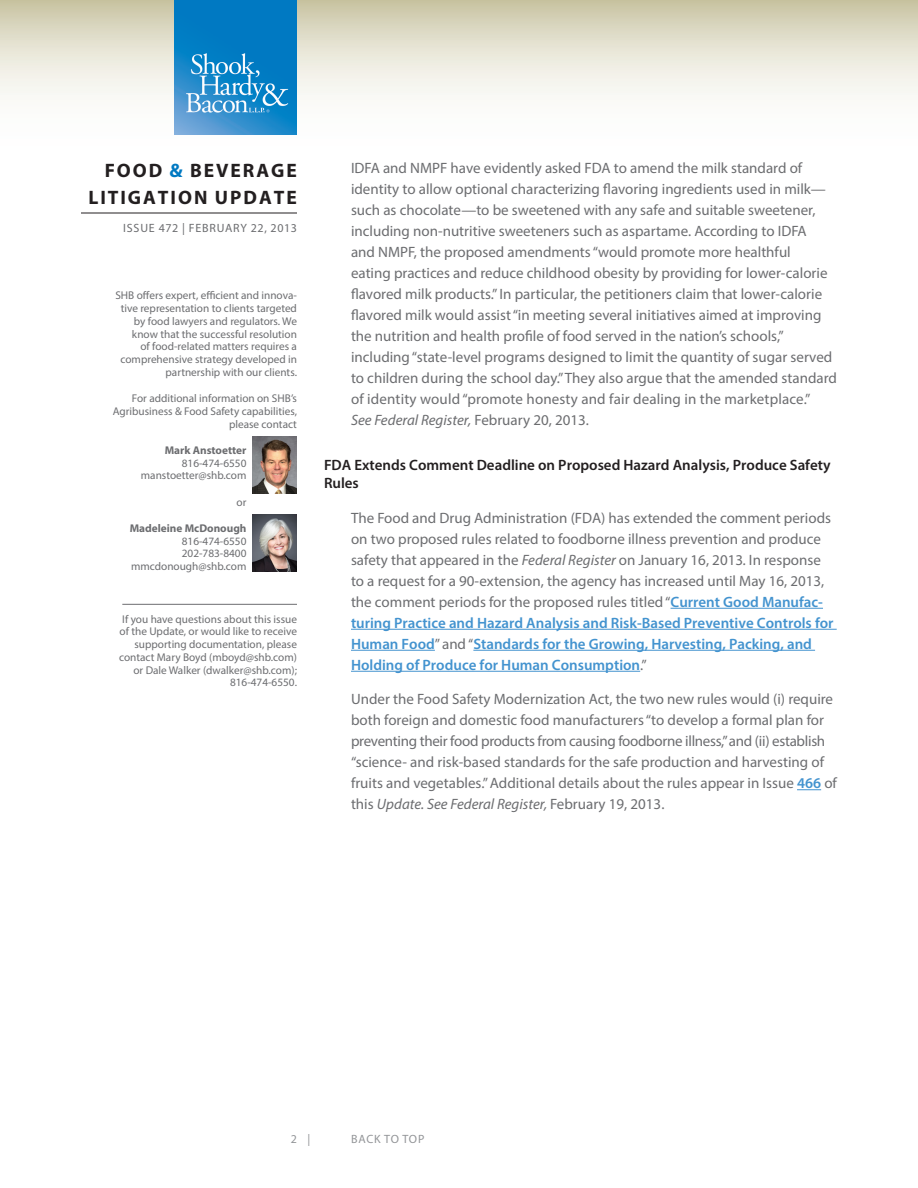
<style>
.page{position:relative;width:918px;height:1188px;background:#fff}
.page>*{position:absolute;margin:0;border:0;box-sizing:border-box;transform-origin:0 0}
.t1{font:700 19.5px/27px "Myriad Pro";letter-spacing:.1em;color:#231f20;text-align:right}
.Body{font:15px/21px "Myriad Pro";color:#6c6d70}
.Subhead{font:600 15px/18px "Myriad Pro";color:#231f20}
.t2{font:12px "Myriad Pro";letter-spacing:.07em;color:#6c6d70}
.Body-2{font:12px "Myriad Pro";letter-spacing:.06em;color:#939598}
.Body-3{font:11.25px/12.8px "Myriad Pro";color:#6c6d70;text-align:right}
.s1{color:#0079c2}
.s2{font-weight:700}
.s3{font-style:italic}
.s4{font-weight:600;color:#4393cf}
</style>
<div class="page">
<svg style="left:0;top:0;width:918px;height:135px"></svg>
<hr style="left:81px;top:213px;width:216px;height:1px;background:#231f20">
<img style="left:175px;top:0;width:122px;height:135px">
<hr style="left:671px;top:608px;width:152px;height:1px;background:#4393cf">
<hr style="left:351px;top:629px;width:486px;height:1px;background:#4393cf">
<hr style="left:351px;top:650px;width:84px;height:1px;background:#4393cf">
<hr style="left:473px;top:650px;width:342px;height:1px;background:#4393cf">
<hr style="left:351px;top:671px;width:289px;height:1px;background:#4393cf">
<svg style="left:797px;top:789px;width:24px;height:1px"></svg>
<hr style="left:122px;top:604px;width:175px;height:1px;background:#6c6d70">
<img style="left:253px;top:514px;width:44px;height:57px">
<img style="left:253px;top:436px;width:44px;height:58px">
<h1 class="t1" style="left:88px;top:156px;width:210px">FOOD <span class="s1">&amp;</span> BEVERAGE<br>LITIGATION UPDATE</h1>
<p class="t2" style="left:123px;top:221px;width:175px">ISSUE 472 | FEBRUARY 22, 2013</p>
<p class="Body-3" style="left:115px;top:289px;width:183px">SHB offers expert, efficient and innova&shy;tive representation to clients targeted by food lawyers and regulators. We know that the successful resolution<br>of food-related matters requires a comprehensive strategy developed in partnership with our clients.</p>
<p class="Body-3" style="left:113px;top:392px;width:186px">For additional information on SHB’s<br>Agribusiness &amp; Food Safety capabilities, please contact</p>
<p class="Body-3" style="left:141px;top:444px;width:107px"><span class="s2">Mark Anstoetter<br></span>816-474-6550 manstoetter@shb.com</p>
<p class="Body-3" style="left:237px;top:495px;width:11px">or</p>
<p class="Body-3" style="left:130px;top:522px;width:118px"><span class="s2">Madeleine McDonough<br></span>816-474-6550<br>202-783-8400 mmcdonough@shb.com</p>
<p class="Body-3" style="left:119px;top:612px;width:179px">If you have questions about this issue of the Update, or would like to receive supporting documentation, please contact Mary Boyd (mboyd@shb.com) or Dale Walker (dwalker@shb.com);<br>816-474-6550.</p>
<p class="Body" style="left:351px;top:157px;width:487px">IDFA and NMPF have evidently asked FDA to amend the milk standard of identity to allow optional characterizing flavoring ingredients used in milk— such as chocolate—to be sweetened with any safe and suitable sweetener, including non-nutritive sweeteners such as aspartame. According to IDFA<br>and NMPF, the proposed amendments “would promote more healthful<br>eating practices and reduce childhood obesity by providing for lower-calorie flavored milk products.” In particular, the petitioners claim that lower-calorie flavored milk would assist “in meeting several initiatives aimed at improving the nutrition and health profile of food served in the nation’s schools,” including “state-level programs designed to limit the quantity of sugar served to children during the school day.” They also argue that the amended standard of identity would “promote honesty and fair dealing in the marketplace.”<br><span class="s3">See Federal Register,</span> February 20, 2013.</p>
<p class="Subhead" style="left:324px;top:456px;width:508px">FDA Extends Comment Deadline on Proposed Hazard Analysis, Produce Safety<br>Rules</p>
<p class="Body" style="left:351px;top:507px;width:484px">The Food and Drug Administration (FDA) has extended the comment periods on two proposed rules related to foodborne illness prevention and produce safety that appeared in the <span class="s3">Federal Register</span> on January 16, 2013<span class="s3">.</span> In response to a request for a 90-extension, the agency has increased until May 16, 2013, the comment periods for the proposed rules titled “<span class="s4">Current Good Manufac&shy;turing Practice and Hazard Analysis and Risk-Based Preventive Controls for Human Food</span>” and ‘‘<span class="s4">Standards for the Growing, Harvesting, Packing, and Holding of Produce for Human Consumption</span>.”</p>
<p class="Body" style="left:351px;top:688px;width:487px">Under the Food Safety Modernization Act, the two new rules would (i) require both foreign and domestic food manufacturers “to develop a formal plan for preventing their food products from causing foodborne illness,” and (ii) establish “science- and risk-based standards for the safe production and harvesting of fruits and vegetables.” Additional details about the rules appear in Issue <span class="s4">466</span> of this <span class="s3">Update. See Federal Register,</span> February 19, 2013.</p>
<p class="Body-2" style="left:291px;top:1132px;width:21px">2 |</p>
<p class="Body-2" style="left:351px;top:1132px;width:75px">BACK TO TOP</p>
</div>
